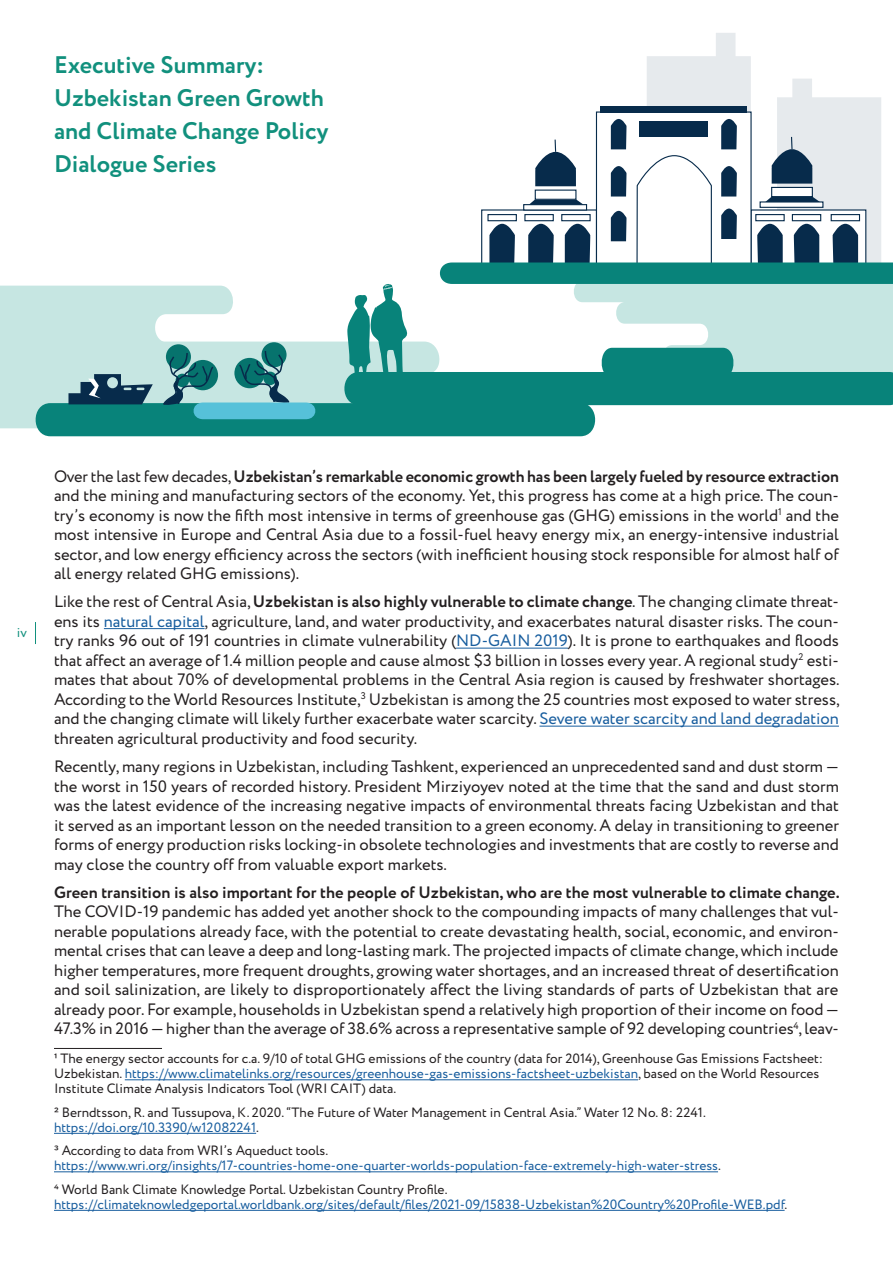
<style>
.page{position:relative;width:893px;height:1263px;background:#fff}
.page>*{position:absolute;margin:0;border:0;box-sizing:border-box;transform-origin:0 0}
.subtitle{font:700 24px/33px "Circe";color:#11907d}
.text{font:16.5px/19.5px "Circe";color:#231f20;text-align:justify}
.t1{font:13.5px/15px "Circe";color:#231f20}
.t2{font:13.5px/15px "Circe";color:#175d9e}
.t3{font:13.5px "Circe";color:#11907d}
.s1{font-weight:700}
.s2{color:#175d9e}
.s3{color:#231f20}
</style>
<div class="page">
<svg style="left:35px;top:622px;width:1px;height:22px"></svg>
<svg style="left:0;top:33px;width:893px;height:403px"></svg>
<hr style="left:104px;top:628px;width:101px;height:1px;background:#175d9e">
<hr style="left:456px;top:648px;width:112px;height:1px;background:#175d9e">
<hr style="left:539px;top:726px;width:300px;height:1px;background:#175d9e">
<hr style="left:54px;top:1048px;width:108px;height:1px;background:#231f20">
<hr style="left:125px;top:1079px;width:513px;height:1px;background:#175d9e">
<hr style="left:54px;top:1133px;width:202px;height:1px;background:#175d9e">
<hr style="left:54px;top:1171px;width:664px;height:1px;background:#175d9e">
<hr style="left:54px;top:1210px;width:731px;height:1px;background:#175d9e">
<p class="subtitle" style="left:54px;top:49px;width:276px">Executive Summary:<br>Uzbekistan Green Growth and Climate Change Policy<br>Dialogue Series</p>
<p class="t3" style="left:17px;top:623px;width:12px">iv</p>
<p class="text" style="left:54px;top:467px;width:786px">Over the last few decades, <span class="s1">Uzbekistan’s remarkable economic growth has been largely fueled by resource extraction </span>and the mining and manufacturing sectors of the economy. Yet, this progress has come at a high price. The coun&shy;try’s economy is now the fifth most intensive in terms of greenhouse gas (GHG) emissions in the world<sup>1</sup> and the most intensive in Europe and Central Asia due to a fossil-fuel heavy energy mix, an energy-intensive industrial sector, and low energy efficiency across the sectors (with inefficient housing stock responsible for almost half of all energy related GHG emissions).</p>
<p class="text" style="left:54px;top:593px;width:787px">Like the rest of Central Asia, <span class="s1">Uzbekistan is also highly vulnerable to climate change</span>. The changing climate threat&shy;ens its <span class="s2">natural capital</span>, agriculture, land, and water productivity, and exacerbates natural disaster risks. The coun&shy;try ranks 96 out of 191 countries in climate vulnerability (<span class="s2">ND-GAIN 2019</span>). It is prone to earthquakes and floods that affect an average of 1.4 million people and cause almost $3 billion in losses every year. A regional study<sup>2</sup> esti&shy;mates that about 70% of developmental problems in the Central Asia region is caused by freshwater shortages.<br>According to the World Resources Institute,<sup>3</sup> Uzbekistan is among the 25 countries most exposed to water stress, and the changing climate will likely further exacerbate water scarcity. <span class="s2">Severe water scarcity and land degradation </span>threaten agricultural productivity and food security.</p>
<p class="text" style="left:54px;top:757px;width:787px">Recently, many regions in Uzbekistan, including Tashkent, experienced an unprecedented sand and dust storm — the worst in 150 years of recorded history. President Mirziyoyev noted at the time that the sand and dust storm was the latest evidence of the increasing negative impacts of environmental threats facing Uzbekistan and that it served as an important lesson on the needed transition to a green economy. A delay in transitioning to greener forms of energy production risks locking-in obsolete technologies and investments that are costly to reverse and may close the country off from valuable export markets.</p>
<p class="text" style="left:54px;top:883px;width:787px"><span class="s1">Green transition is also important for the people of Uzbekistan, who are the most vulnerable to climate change.<br></span>The COVID-19 pandemic has added yet another shock to the compounding impacts of many challenges that vul&shy;nerable populations already face, with the potential to create devastating health, social, economic, and environ&shy;mental crises that can leave a deep and long-lasting mark. The projected impacts of climate change, which include higher temperatures, more frequent droughts, growing water shortages, and an increased threat of desertification and soil salinization, are likely to disproportionately affect the living standards of parts of Uzbekistan that are already poor. For example, households in Uzbekistan spend a relatively high proportion of their income on food — 47.3% in 2016 — higher than the average of 38.6% across a representative sample of 92 developing countries<sup>4</sup>, leav-</p>
<p class="t1" style="left:54px;top:1052px;width:771px">¹ The energy sector accounts for c.a. 9/10 of total GHG emissions of the country (data for 2014), Greenhouse Gas Emissions Factsheet:<br>Uzbekistan. <span class="s2">https://www.climatelinks.org/resources/greenhouse-gas-emissions-factsheet-uzbekistan</span>, based on the World Resources<br>Institute Climate Analysis Indicators Tool (WRI CAIT) data.</p>
<p class="t1" style="left:54px;top:1105px;width:653px">² Berndtsson, R. and Tussupova, K. 2020. “The Future of Water Management in Central Asia.” Water 12 No. 8: 2241. <span class="s2">https://doi.org/10.3390/w12082241</span>.</p>
<p class="t2" style="left:54px;top:1144px;width:668px"><span class="s3">³ According to data from WRI’s Aqueduct tools. </span>https://www.wri.org/insights/17-countries-home-one-quarter-worlds-population-face-extremely-high-water-stress<span class="s3">.</span></p>
<p class="t2" style="left:54px;top:1182px;width:735px"><span class="s3">⁴ World Bank Climate Knowledge Portal. Uzbekistan Country Profile. </span>https://climateknowledgeportal.worldbank.org/sites/default/files/2021-09/15838-Uzbekistan%20Country%20Profile-WEB.pdf<span class="s3">.</span></p>
</div>
